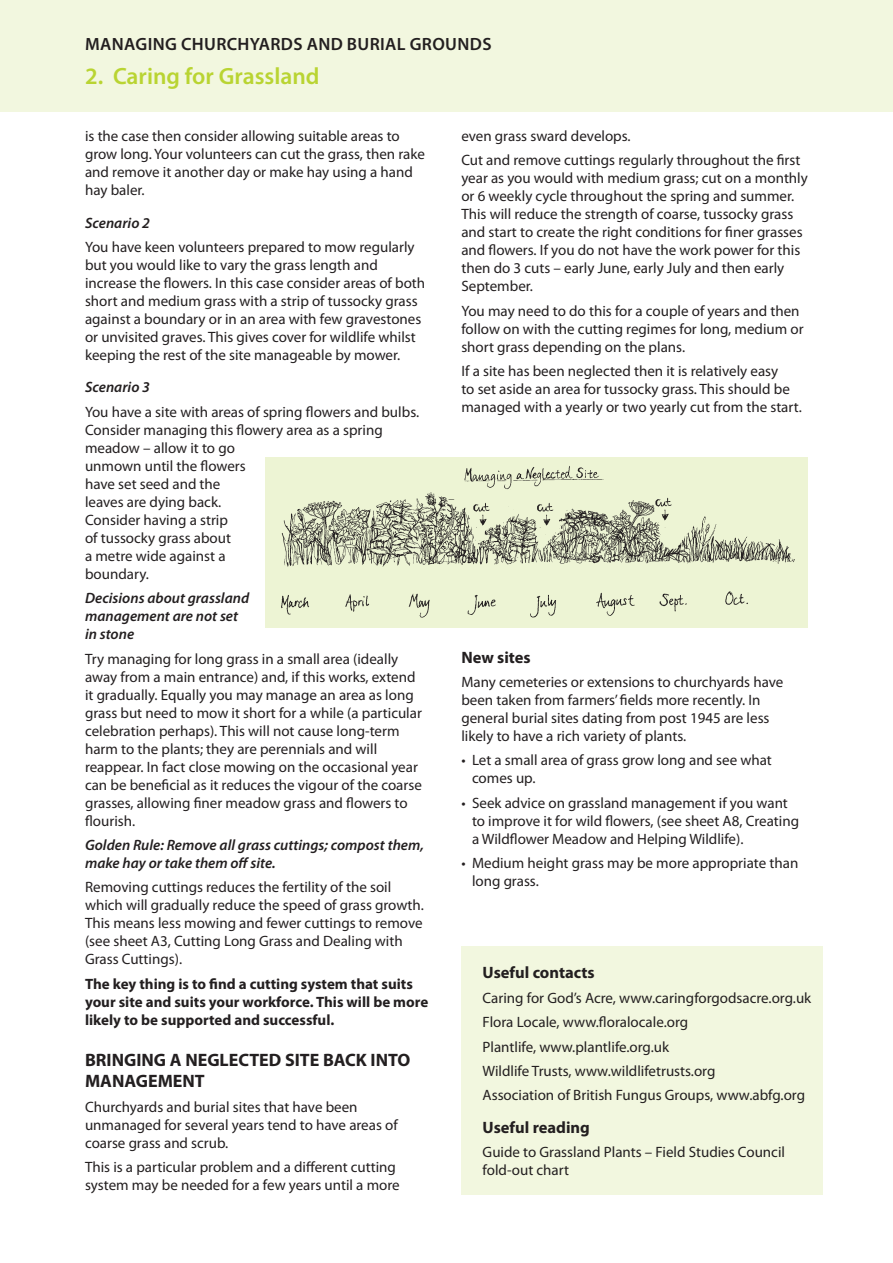
<style>
.page{position:relative;width:893px;height:1263px;background:#fff}
.page>*{position:absolute;margin:0;border:0;box-sizing:border-box;transform-origin:0 0}
.t1{font:600 23.55px "Myriad Pro";color:#b9d432}
.t2{font:700 18px/21.6px "Myriad Pro";color:#231f20}
.t3{font:600 17.85px "Myriad Pro";letter-spacing:.02em;color:#231f20}
.t4{font:700 16.5px "Myriad Pro";color:#231f20}
.t5{font:15px/18px "Myriad Pro";color:#231f20}
.t6{font:italic 600 15px/18px "Myriad Pro";color:#231f20}
.t7{font:700 15px/18px "Myriad Pro";color:#231f20}
</style>
<div class="page">
<div style="left:0;top:0;width:893px;height:112px;background:#f2f7df"></div>
<div style="left:461px;top:946px;width:362px;height:249px;background:#f2f7df"></div>
<img style="left:266px;top:457px;width:542px;height:171px">
<p class="t3" style="left:85px;top:33px;width:408px">MANAGING CHURCHYARDS AND BURIAL GROUNDS</p>
<h1 class="t1" style="left:85px;top:61px;width:236px">2. Caring for Grassland</h1>
<p class="t5" style="left:85px;top:127px;width:341px">is the case then consider allowing suitable areas to grow long. Your volunteers can cut the grass, then rake and remove it another day or make hay using a hand hay baler.</p>
<p class="t6" style="left:85px;top:213px;width:66px">Scenario 2</p>
<p class="t5" style="left:85px;top:238px;width:342px">You have keen volunteers prepared to mow regularly but you would like to vary the grass length and increase the flowers. In this case consider areas of both short and medium grass with a strip of tussocky grass against a boundary or in an area with few gravestones or unvisited graves. This gives cover for wildlife whilst keeping the rest of the site manageable by mower.</p>
<p class="t6" style="left:85px;top:378px;width:66px">Scenario 3</p>
<p class="t5" style="left:85px;top:403px;width:336px">You have a site with areas of spring flowers and bulbs.<br>Consider managing this flowery area as a spring meadow – allow it to go<br>unmown until the flowers<br>have set seed and the<br>leaves are dying back.<br>Consider having a strip<br>of tussocky grass about<br>a metre wide against a<br>boundary.</p>
<p class="t6" style="left:85px;top:589px;width:166px">Decisions about grassland management are not set in stone</p>
<p class="t5" style="left:85px;top:649px;width:338px">Try managing for long grass in a small area (ideally away from a main entrance) and, if this works, extend it gradually. Equally you may manage an area as long grass but need to mow it short for a while (a particular celebration perhaps). This will not cause long-term harm to the plants; they are perennials and will reappear. In fact close mowing on the occasional year can be beneficial as it reduces the vigour of the coarse grasses, allowing finer meadow grass and flowers to flourish.</p>
<p class="t6" style="left:85px;top:835px;width:340px">Golden Rule: Remove all grass cuttings; compost them, make hay or take them off site.</p>
<p class="t5" style="left:85px;top:878px;width:340px">Removing cuttings reduces the fertility of the soil which will gradually reduce the speed of grass growth.<br>This means less mowing and fewer cuttings to remove (see sheet A3, Cutting Long Grass and Dealing with Grass Cuttings).</p>
<p class="t7" style="left:85px;top:974px;width:345px">The key thing is to find a cutting system that suits your site and suits your workforce. This will be more likely to be supported and successful.</p>
<p class="t2" style="left:85px;top:1048px;width:327px">BRINGING A NEGLECTED SITE BACK INTO<br>MANAGEMENT</p>
<p class="t5" style="left:85px;top:1097px;width:314px">Churchyards and burial sites that have been unmanaged for several years tend to have areas of coarse grass and scrub.</p>
<p class="t5" style="left:85px;top:1158px;width:316px">This is a particular problem and a different cutting system may be needed for a few years until a more</p>
<p class="t5" style="left:461px;top:124px;width:341px;line-height:24.3px">even grass sward develops.<br>Cut and remove cuttings regularly throughout the first</p>
<p class="t5" style="left:461px;top:169px;width:348px">year as you would with medium grass; cut on a monthly or 6 weekly cycle throughout the spring and summer.<br>This will reduce the strength of coarse, tussocky grass and start to create the right conditions for finer grasses and flowers. If you do not have the work power for this then do 3 cuts – early June, early July and then early September.</p>
<p class="t5" style="left:461px;top:301px;width:344px">You may need to do this for a couple of years and then follow on with the cutting regimes for long, medium or short grass depending on the plans.</p>
<p class="t5" style="left:461px;top:362px;width:342px">If a site has been neglected then it is relatively easy<br>to set aside an area for tussocky grass. This should be managed with a yearly or two yearly cut from the start.</p>
<p class="t4" style="left:461px;top:646px;width:71px">New sites</p>
<p class="t5" style="left:461px;top:673px;width:323px">Many cemeteries or extensions to churchyards have been taken from farmers’ fields more recently. In general burial sites dating from post 1945 are less likely to have a rich variety of plants.</p>
<p class="t5" style="left:472px;top:751px;width:301px;text-indent:-11px">• Let a small area of grass grow long and see what comes up.</p>
<p class="t5" style="left:472px;top:793px;width:329px;text-indent:-11px">• Seek advice on grassland management if you want to improve it for wild flowers, (see sheet A8, Creating a Wildflower Meadow and Helping Wildlife).</p>
<p class="t5" style="left:472px;top:854px;width:328px;text-indent:-11px">• Medium height grass may be more appropriate than long grass.</p>
<p class="t4" style="left:483px;top:962px;width:114px">Useful contacts</p>
<p class="t5" style="left:483px;top:985px;width:330px;line-height:24.3px">Caring for God’s Acre, www.caringforgodsacre.org.uk Flora Locale, www.floralocale.org<br>Plantlife, www.plantlife.org.uk<br>Wildlife Trusts, www.wildlifetrusts.org<br>Association of British Fungus Groups, www.abfg.org</p>
<p class="t4" style="left:483px;top:1116px;width:109px">Useful reading</p>
<p class="t5" style="left:483px;top:1143px;width:304px">Guide to Grassland Plants – Field Studies Council fold-out chart</p>
</div>
